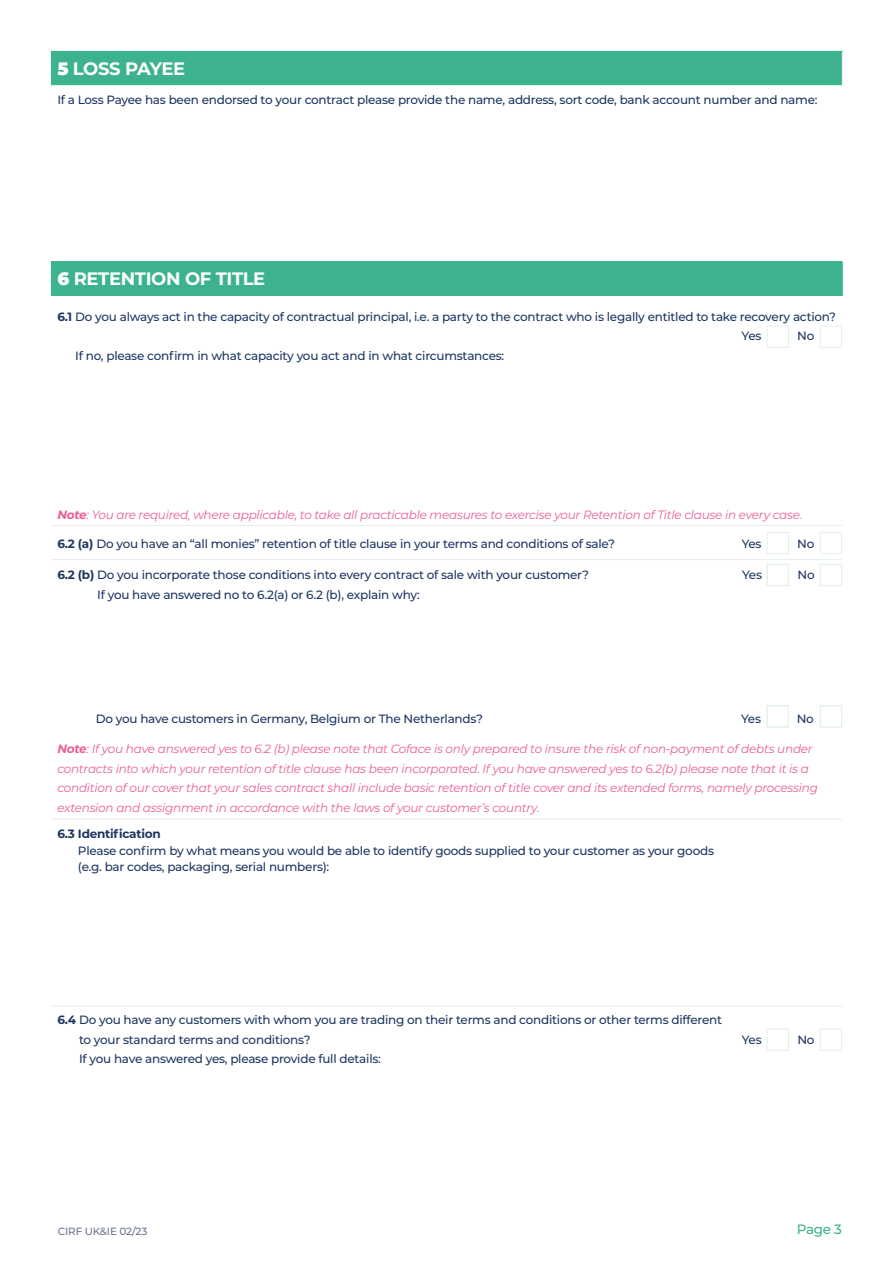
<style>
.page{position:relative;width:893px;height:1263px;background:#fff}
.page>*{position:absolute;margin:0;border:0;box-sizing:border-box;transform-origin:0 0}
.t1{font:700 18px "Montserrat";letter-spacing:-.02em;color:#fff}
.t2{font:500 13.5px "Montserrat";color:#3cb38e}
.t3{font:500 12px/19.5px "Montserrat";letter-spacing:-.02em;color:#1d3661}
.t4{font:italic 12px/19.5px "Montserrat";letter-spacing:-.02em;color:#eb5e96}
.t5{font:700 12px "Montserrat";letter-spacing:-.02em;color:#1d3661}
.t6{font:500 10.5px "Montserrat";letter-spacing:-.02em;color:#6d7496}
.s1{font-weight:900}
.s2{font-weight:700}
</style>
<div class="page">
<div style="left:51px;top:262px;width:791px;height:34px;background:#3cb38e"></div>
<hr style="left:51px;top:261px;width:792px;height:1px;background:#3cb38e">
<hr style="left:842px;top:262px;width:1px;height:34px;background:#3cb38e">
<hr style="left:51px;top:525px;width:791px;height:1px;background:#e3f1ea">
<hr style="left:51px;top:559px;width:791px;height:1px;background:#e3f1ea">
<hr style="left:51px;top:819px;width:791px;height:1px;background:#e3f1ea">
<hr style="left:51px;top:1006px;width:791px;height:1px;background:#e3f1ea">
<div style="left:767px;top:326px;width:22px;height:22px;border:1px solid #e3f1ea"></div>
<div style="left:820px;top:326px;width:22px;height:22px;border:1px solid #e3f1ea"></div>
<div style="left:767px;top:532px;width:22px;height:22px;border:1px solid #e3f1ea"></div>
<div style="left:820px;top:532px;width:22px;height:22px;border:1px solid #e3f1ea"></div>
<div style="left:767px;top:1028px;width:22px;height:22px;border:1px solid #e3f1ea"></div>
<div style="left:820px;top:1028px;width:22px;height:22px;border:1px solid #e3f1ea"></div>
<div style="left:51px;top:51px;width:791px;height:34px;background:#3cb38e"></div>
<hr style="left:842px;top:52px;width:1px;height:33px;background:#e3f1ea">
<hr style="left:51px;top:51px;width:792px;height:1px;background:#3cb38e">
<hr style="left:51px;top:85px;width:792px;height:1px;background:#e3f1ea">
<div style="left:767px;top:564px;width:22px;height:22px;border:1px solid #e3f1ea"></div>
<div style="left:820px;top:564px;width:22px;height:22px;border:1px solid #e3f1ea"></div>
<div style="left:767px;top:705px;width:22px;height:22px;border:1px solid #e3f1ea"></div>
<div style="left:820px;top:705px;width:22px;height:22px;border:1px solid #e3f1ea"></div>
<h1 class="t1" style="left:57px;top:55px;width:129px"><span class="s1">5</span> LOSS PAYEE</h1>
<p class="t3" style="left:57px;top:89px;width:762px">If a Loss Payee has been endorsed to your contract please provide the name, address, sort code, bank account number and name:</p>
<h1 class="t1" style="left:57px;top:266px;width:209px"><span class="s1">6</span> RETENTION OF TITLE</h1>
<p class="t3" style="left:742px;top:306px;width:96px;text-indent:-684px"><span class="s2">6.1</span> Do you always act in the capacity of contractual principal, i.e. a party to the contract who is legally entitled to take recovery action?<br>Yes</p>
<p class="t3" style="left:797px;top:325px;width:19px">No</p>
<p class="t3" style="left:75px;top:345px;width:431px">If no, please confirm in what capacity you act and in what circumstances:</p>
<p class="t4" style="left:57px;top:504px;width:746px"><span class="s2">Note</span>: You are required, where applicable, to take all practicable measures to exercise your Retention of Title clause in every case.</p>
<p class="t3" style="left:57px;top:534px;width:559px"><span class="s2">6.2 (a)</span> Do you have an “all monies” retention of title clause in your terms and conditions of sale?</p>
<p class="t3" style="left:742px;top:534px;width:21px">Yes</p>
<p class="t3" style="left:797px;top:534px;width:19px">No</p>
<p class="t3" style="left:57px;top:564px;width:533px"><span class="s2">6.2 (b)</span> Do you incorporate those conditions into every contract of sale with your customer?</p>
<p class="t3" style="left:742px;top:564px;width:21px">Yes</p>
<p class="t3" style="left:798px;top:564px;width:19px">No</p>
<p class="t3" style="left:97px;top:584px;width:324px">If you have answered no to 6.2(a) or 6.2 (b), explain why:</p>
<p class="t3" style="left:96px;top:708px;width:389px">Do you have customers in Germany, Belgium or The Netherlands?</p>
<p class="t3" style="left:741px;top:708px;width:21px">Yes</p>
<p class="t3" style="left:797px;top:708px;width:19px">No</p>
<p class="t4" style="left:57px;top:738px;width:762px"><span class="s2">Note</span>: If you have answered yes to 6.2 (b) please note that Coface is only prepared to insure the risk of non-payment of debts under contracts into which your retention of title clause has been incorporated. If you have answered yes to 6.2(b) please note that it is a condition of our cover that your sales contract shall include basic retention of title cover and its extended forms, namely processing extension and assignment in accordance with the laws of your customer’s country.</p>
<p class="t5" style="left:57px;top:825px;width:105px">6.3 Identification</p>
<p class="t3" style="left:78px;top:841px;width:637px;line-height:16.5px">Please confirm by what means you would be able to identify goods supplied to your customer as your goods (e.g. bar codes, packaging, serial numbers):</p>
<p class="t3" style="left:79px;top:1010px;width:644px;text-indent:-22px"><span class="s2">6.4</span> Do you have any customers with whom you are trading on their terms and conditions or other terms different to your standard terms and conditions?</p>
<p class="t3" style="left:79px;top:1049px;width:303px">If you have answered yes, please provide full details:</p>
<p class="t3" style="left:742px;top:1029px;width:21px">Yes</p>
<p class="t3" style="left:797px;top:1029px;width:19px">No</p>
<p class="t6" style="left:58px;top:1223px;width:91px">CIRF UK&amp;IE 02/23</p>
<p class="t2" style="left:797px;top:1220px;width:47px">Page 3</p>
</div>
